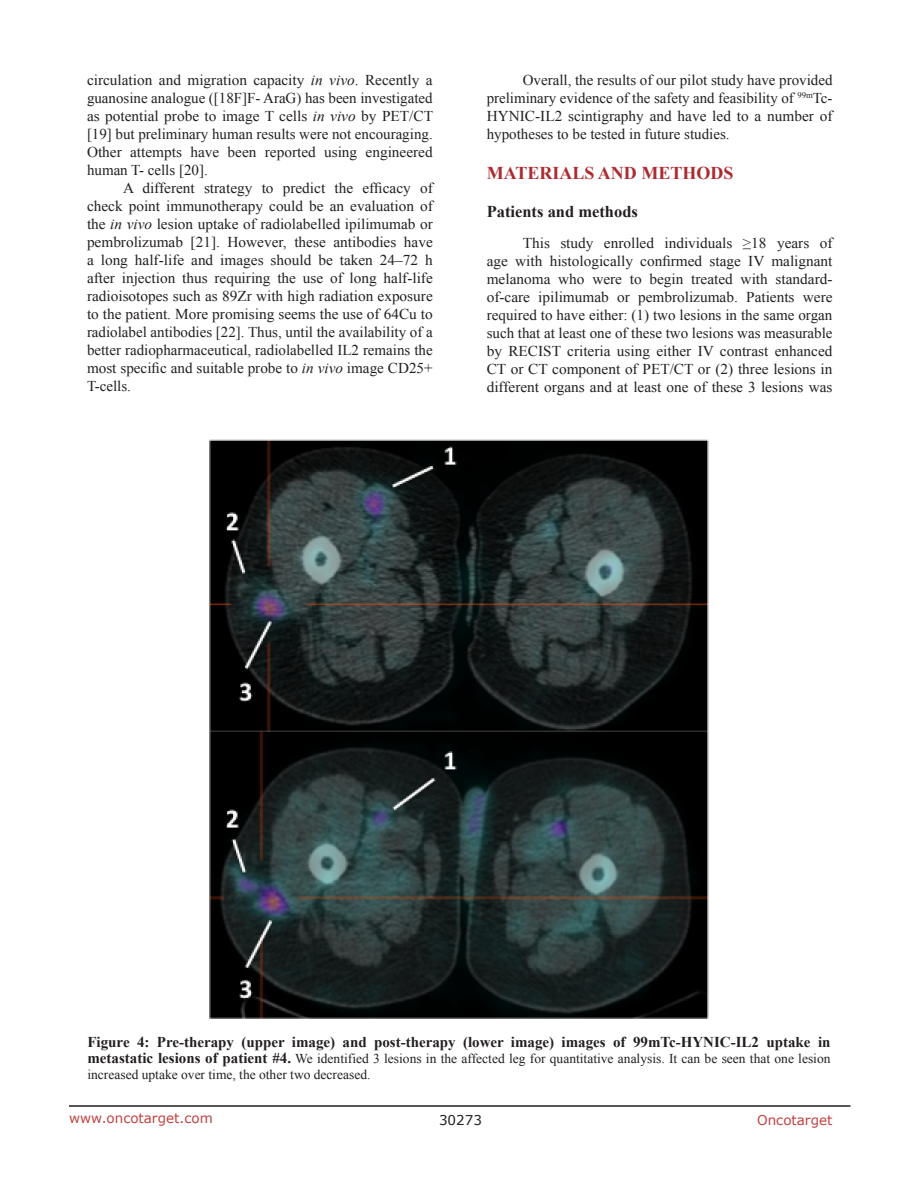
<style>
.page{position:relative;width:918px;height:1188px;background:#fff}
.page>*{position:absolute;margin:0;border:0;box-sizing:border-box;transform-origin:0 0}
.Heading{font:700 18px "Times New Roman";color:#ac2b31}
.SubHeading{font:700 16.5px "Times New Roman";color:#231f20}
.BodyText{font:15px/18px "Times New Roman";color:#231f20;text-align:justify}
.Figuretrx{font:700 15px "Times New Roman";color:#231f20}
.Figuretrx-2{font:13.5px/16.2px "Times New Roman";color:#231f20}
.t1{font:13.5px "Verdana";color:#c24141}
.t2{font:13.5px "Verdana";color:#231f20}
.s1{font-style:italic}
.s2{font-weight:700;font-size:15px}
</style>
<div class="page">
<hr style="left:69px;top:1105px;width:781px;height:2px;background:#231f20">
<img style="left:209px;top:440px;width:500px;height:579px">
<p class="BodyText" style="left:87px;top:71px;width:348px">circulation and migration capacity <span class="s1">in vivo</span>. Recently a guanosine analogue ([18F]F- AraG) has been investigated as potential probe to image T cells <span class="s1">in vivo</span> by PET/CT [19] but preliminary human results were not encouraging.<br>Other attempts have been reported using engineered human T- cells [20].</p>
<p class="BodyText" style="left:87px;top:179px;width:347px;text-indent:36px">A different strategy to predict the efficacy of check point immunotherapy could be an evaluation of the <span class="s1">in vivo</span> lesion uptake of radiolabelled ipilimumab or pembrolizumab [21]. However, these antibodies have a long half-life and images should be taken 24–72 h after injection thus requiring the use of long half-life radioisotopes such as 89Zr with high radiation exposure to the patient. More promising seems the use of 64Cu to radiolabel antibodies [22]. Thus, until the availability of a better radiopharmaceutical, radiolabelled IL2 remains the most specific and suitable probe to <span class="s1">in vivo</span> image CD25+ T-cells.</p>
<p class="BodyText" style="left:487px;top:71px;width:347px;text-indent:36px">Overall, the results of our pilot study have provided preliminary evidence of the safety and feasibility of <sup>99m</sup>Tc-HYNIC-IL2 scintigraphy and have led to a number of hypotheses to be tested in future studies.</p>
<p class="Heading" style="left:487px;top:161px;width:248px">MATERIALS AND METHODS</p>
<p class="SubHeading" style="left:487px;top:200px;width:153px">Patients and methods</p>
<p class="BodyText" style="left:487px;top:234px;width:347px;text-indent:36px">This study enrolled individuals ≥18 years of age with histologically confirmed stage IV malignant melanoma who were to begin treated with standard&shy;of-care ipilimumab or pembrolizumab. Patients were required to have either: (1) two lesions in the same organ such that at least one of these two lesions was measurable by RECIST criteria using either IV contrast enhanced CT or CT component of PET/CT or (2) three lesions in different organs and at least one of these 3 lesions was</p>
<p class="Figuretrx" style="left:87px;top:1032px;width:745px">Figure 4: Pre-therapy (upper image) and post-therapy (lower image) images of 99mTc-HYNIC-IL2 uptake in</p>
<p class="Figuretrx-2" style="left:87px;top:1050px;width:745px"><span class="s2">metastatic lesions of patient #4.</span> We identified 3 lesions in the affected leg for quantitative analysis. It can be seen that one lesion increased uptake over time, the other two decreased.</p>
<p class="t1" style="left:69px;top:1109px;width:145px">www.oncotarget.com</p>
<p class="t2" style="left:439px;top:1111px;width:44px">30273</p>
<p class="t1" style="left:757px;top:1111px;width:77px">Oncotarget</p>
</div>
